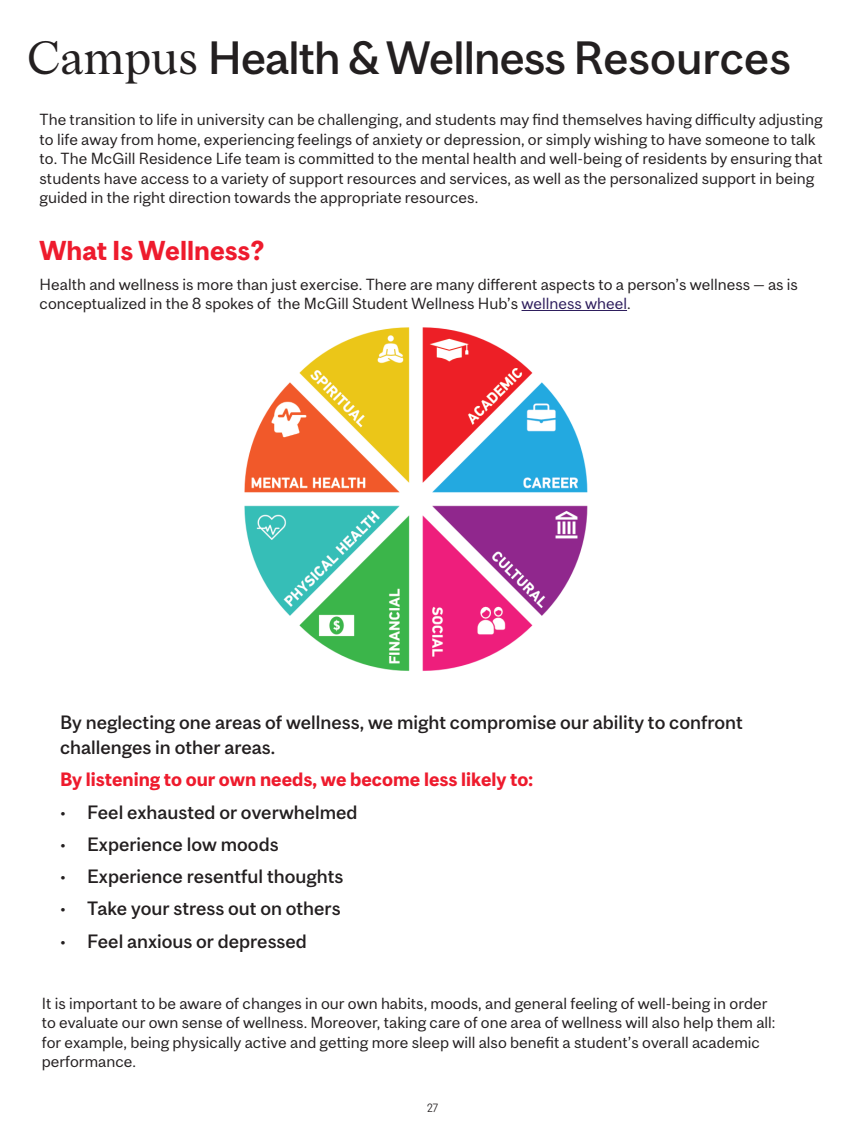
<style>
.page{position:relative;width:864px;height:1134px;background:#fff}
.page>*{position:absolute;margin:0;border:0;box-sizing:border-box;transform-origin:0 0}
.high_level_title_only_black{font:500 43.5px "Mc Gill Sans";letter-spacing:-.02em;color:#231f20}
.Left_title{font:700 25.5px "Mc Gill Sans";color:#ee1b2d}
.White_txt_on_red{font:500 18px/25.5px "Mc Gill Sans";color:#231f20}
.White_txt_on_red-2{font:700 18px "Mc Gill Sans";color:#ee1b2d}
.lft_body{font:15px/19.5px "Mc Gill Sans";color:#231f20}
.t1{font:300 12px "Folks";color:#231f20}
.s1{font-family:"Mc Gill Serif";font-weight:400}
.s2{color:#2d1d5c}
</style>
<div class="page">
<hr style="left:522px;top:310px;width:105px;height:1px;background:#2d1d5c">
<img style="left:244px;top:327px;width:344px;height:344px">
<p class="high_level_title_only_black" style="left:27px;top:31px;width:765px"><span class="s1">Campus</span> Health &amp; Wellness Resources</p>
<p class="lft_body" style="left:40px;top:110px;width:785px">The transition to life in university can be challenging, and students may find themselves having difficulty adjusting to life away from home, experiencing feelings of anxiety or depression, or simply wishing to have someone to talk to. The McGill Residence Life team is committed to the mental health and well-being of residents by ensuring that students have access to a variety of support resources and services, as well as the personalized support in being guided in the right direction towards the appropriate resources.</p>
<h2 class="Left_title" style="left:40px;top:234px;width:226px">What Is Wellness?</h2>
<p class="lft_body" style="left:40px;top:274px;width:760px">Health and wellness is more than just exercise. There are many different aspects to a person’s wellness — as is conceptualized in the 8 spokes of the McGill Student Wellness Hub’s <span class="s2">wellness wheel</span>.</p>
<h3 class="White_txt_on_red" style="left:60px;top:709px;width:684px">By neglecting one areas of wellness, we might compromise our ability to confront challenges in other areas.</h3>
<h3 class="White_txt_on_red-2" style="left:60px;top:769px;width:474px">By listening to our own needs, we become less likely to:</h3>
<h3 class="White_txt_on_red" style="left:60px;top:799px;width:299px">• Feel exhausted or overwhelmed</h3>
<h3 class="White_txt_on_red" style="left:60px;top:831px;width:220px">• Experience low moods</h3>
<h3 class="White_txt_on_red" style="left:60px;top:864px;width:285px">• Experience resentful thoughts</h3>
<h3 class="White_txt_on_red" style="left:60px;top:896px;width:282px">• Take your stress out on others</h3>
<h3 class="White_txt_on_red" style="left:60px;top:928px;width:248px">• Feel anxious or depressed</h3>
<p class="lft_body" style="left:42px;top:993px;width:735px">It is important to be aware of changes in our own habits, moods, and general feeling of well-being in order to evaluate our own sense of wellness. Moreover, taking care of one area of wellness will also help them all: for example, being physically active and getting more sleep will also benefit a student’s overall academic performance.</p>
<p class="t1" style="left:427px;top:1102px;width:13px">27</p>
</div>
